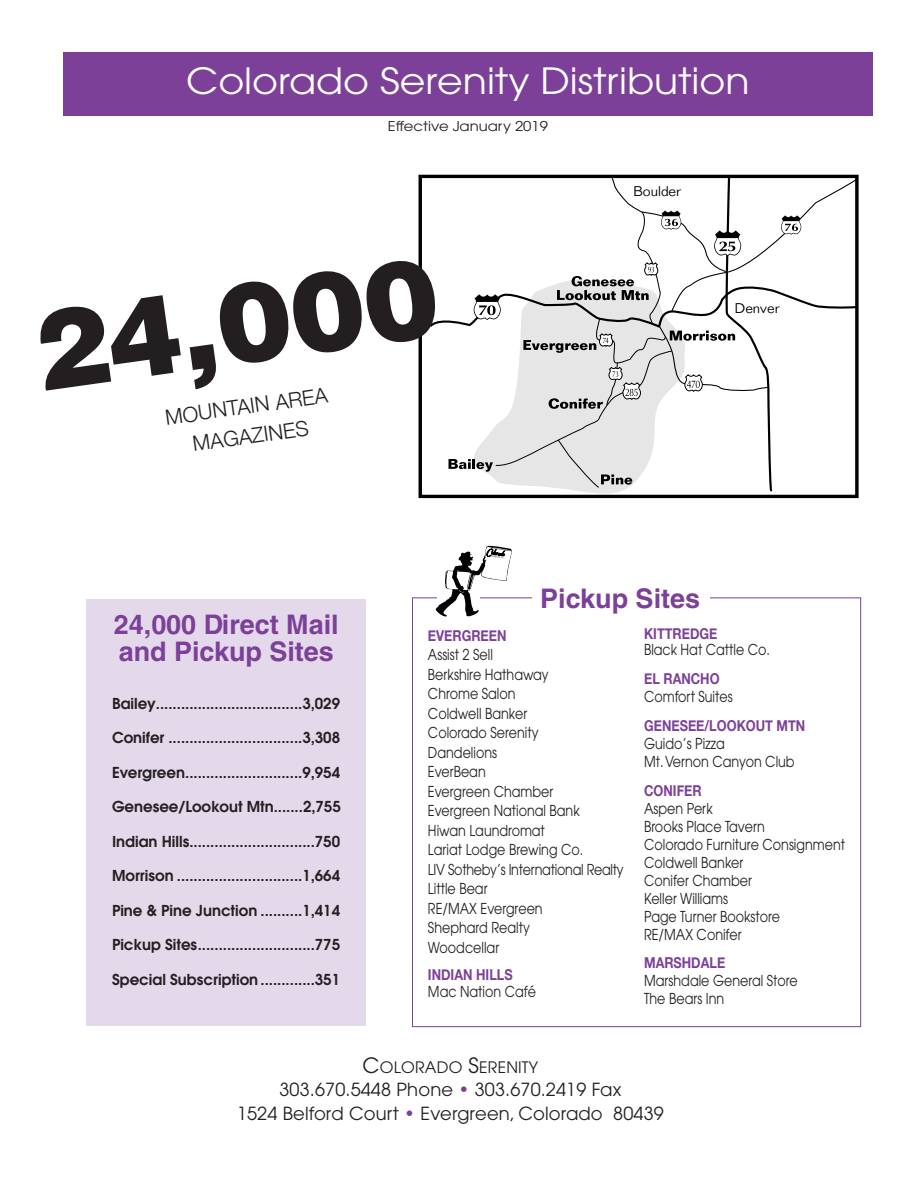
<style>
.page{position:relative;width:918px;height:1188px;background:#fff}
.page>*{position:absolute;margin:0;border:0;box-sizing:border-box;transform-origin:0 0}
.t1{font:900 111px "Helvetica";color:#231f20}
.t2{font:36px "Avant Garde";color:#fff;scale:1.1 1}
.t3{font:700 27px/27px "Helvetica";color:#7c4099}
.t4{font:300 21px/29.8px "Helvetica Neue";color:#231f20;text-align:center}
.t5{font:18px "Avant Garde";letter-spacing:.01em;color:#231f20}
.t6{font:15.75px "Avant Garde";letter-spacing:.015em;color:#231f20}
.t7{font:15px/19.5px "Avant Garde";color:#231f20;scale:.85 1}
.t8{font:600 15px "Avant Garde";color:#231f20}
.t9{font:700 15px "Helvetica Neue";color:#7c4099;scale:.85 1}
.t10{font:300 13.8px "Folio";color:#000}
.t11{font:13.5px "Avant Garde";color:#231f20;scale:1.1 1}
.s1{font-size:21px}
.s2{color:#7c4099}
</style>
<div class="page">
<div style="left:86px;top:599px;width:279px;height:427px;background:#e3d9eb"></div>
<div style="left:63px;top:52px;width:810px;height:65px;background:#7c4099"></div>
<div style="left:419px;top:175px;width:440px;height:323px;border:3px solid #000"></div>
<svg style="left:461px;top:493px;width:231px;height:6px"></svg>
<svg style="left:428px;top:176px;width:430px;height:317px"></svg>
<svg style="left:436px;top:546px;width:76px;height:71px"></svg>
<h2 class="t2" style="left:186px;top:68px;width:514px">Colorado Serenity Distribution</h2>
<p class="t11" style="left:388px;top:121px;width:147px">Effective January 2019</p>
<h1 class="t1" style="left:29px;top:312px;width:409px;rotate:-8deg">24,000</h1>
<h3 class="t4" style="left:163px;top:402px;width:165px;rotate:-8deg">Mountain area<br>Magazines</h3>
<p class="t10" style="left:634px;top:187px;width:49px">Boulder</p>
<p class="t10" style="left:735px;top:303px;width:46px">Denver</p>
<h3 class="t3" style="left:114px;top:614px;width:226px">24,000 Direct Mail and Pickup Sites</h3>
<p class="t8" style="left:112px;top:698px;width:230px">Bailey...................................3,029</p>
<p class="t8" style="left:112px;top:732px;width:230px">Conifer ................................3,308</p>
<p class="t8" style="left:112px;top:767px;width:230px">Evergreen............................9,954</p>
<p class="t8" style="left:112px;top:801px;width:230px">Genesee/Lookout Mtn.......2,755</p>
<p class="t8" style="left:112px;top:836px;width:230px">Indian Hills..............................750</p>
<p class="t8" style="left:112px;top:870px;width:230px">Morrison ..............................1,664</p>
<p class="t8" style="left:112px;top:905px;width:230px">Pine &amp; Pine Junction ..........1,414</p>
<p class="t8" style="left:112px;top:939px;width:230px">Pickup Sites............................775</p>
<p class="t8" style="left:112px;top:974px;width:230px">Special Subscription.............351</p>
<h3 class="t3" style="left:540px;top:587px;width:161px">Pickup Sites</h3>
<p class="t9" style="left:428px;top:626px;width:94px">EVERGREEN</p>
<p class="t7" style="left:428px;top:647px;width:232px">Assist 2 Sell<br>Berkshire Hathaway<br>Chrome Salon<br>Coldwell Banker<br>Colorado Serenity<br>Dandelions<br>EverBean<br>Evergreen Chamber<br>Evergreen National Bank<br>Hiwan Laundromat<br>Lariat Lodge Brewing Co.<br>LIV Sotheby’s International Realty<br>Little Bear<br>RE/MAX Evergreen<br>Shephard Realty<br>Woodcellar</p>
<p class="t9" style="left:428px;top:966px;width:101px">INDIAN HILLS</p>
<p class="t7" style="left:428px;top:983px;width:129px">Mac Nation Café</p>
<p class="t9" style="left:644px;top:624px;width:88px">KITTREDGE</p>
<p class="t7" style="left:644px;top:641px;width:150px">Black Hat Cattle Co.</p>
<p class="t9" style="left:644px;top:669px;width:90px">EL RANCHO</p>
<p class="t7" style="left:644px;top:688px;width:106px">Comfort Suites</p>
<p class="t9" style="left:644px;top:716px;width:191px">GENESEE/LOOKOUT MTN</p>
<p class="t7" style="left:644px;top:736px;width:179px;line-height:18px">Guido’s Pizza<br>Mt.Vernon Canyon Club</p>
<p class="t9" style="left:644px;top:781px;width:69px">CONIFER</p>
<p class="t7" style="left:644px;top:800px;width:238px;line-height:18px">Aspen Perk<br>Brooks Place Tavern<br>Colorado Furniture Consignment<br>Coldwell Banker<br>Conifer Chamber<br>Keller Williams<br>Page Turner Bookstore<br>RE/MAX Conifer</p>
<p class="t9" style="left:644px;top:954px;width:97px">MARSHDALE</p>
<p class="t7" style="left:644px;top:973px;width:182px;line-height:18px">Marshdale General Store<br>The Bears Inn</p>
<p class="t6" style="left:363px;top:1061px;width:177px"><span class="s1">C</span>OLORADO <span class="s1">S</span>ERENITY</p>
<p class="t5" style="left:279px;top:1083px;width:343px">303.670.5448 Phone <span class="s2">•</span> 303.670.2419 Fax</p>
<p class="t5" style="left:237px;top:1107px;width:428px">1524 Belford Court <span class="s2">•</span> Evergreen, Colorado 80439</p>
</div>
